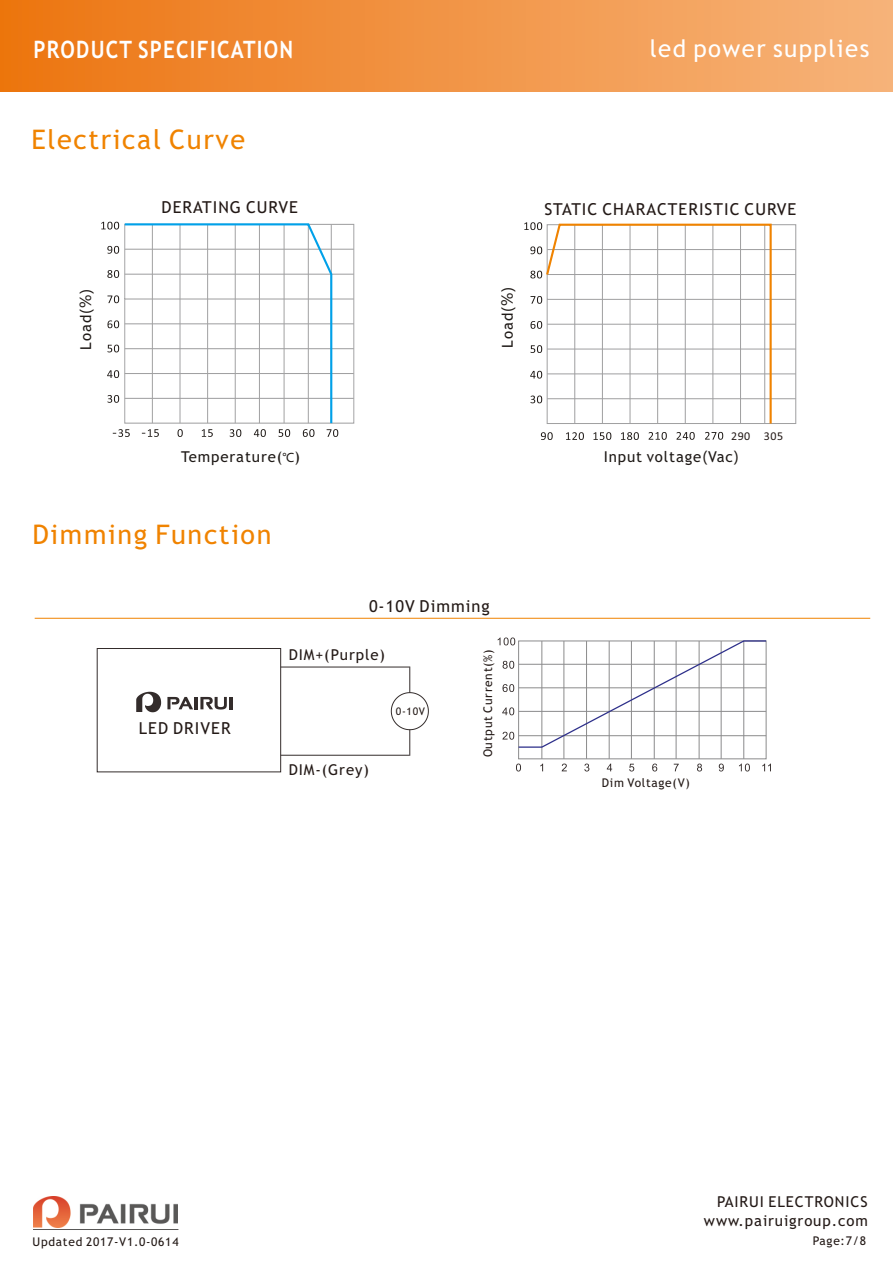
<style>
.page{position:relative;width:893px;height:1263px;background:#fff}
.page>*{position:absolute;margin:0;border:0;box-sizing:border-box;transform-origin:0 0}
.t1{font:27px "Trebuchet MS";letter-spacing:.06em;color:#f08300}
.t2{font:700 24px "Trebuchet MS";letter-spacing:.06em;color:#fff;scale:.86 1}
.t3{font:24px "Trebuchet MS";letter-spacing:.06em;color:#fff}
.t4{font:16.5px "Trebuchet MS";letter-spacing:.06em;color:#231916}
.t5{font:15px "Trebuchet MS";letter-spacing:.06em;color:#231916}
.t6{font:15px "Trebuchet MS";letter-spacing:.06em;color:#1f1a17}
.t7{font:12px "Trebuchet MS";letter-spacing:.06em;color:#231916}
.t8{font:12px "Calibri";letter-spacing:.045em;color:#231916}
.t9{font:10.5px "Trebuchet MS";color:#231916}
.s1{font-family:"Microsoft Ya Hei"}
.s2{font-family:"Microsoft Ya Hei";font-size:12px}
</style>
<div class="page">
<div style="left:0;top:0;width:893px;height:91px;background:linear-gradient(to right,#ec7511,#f6b47b)"></div>
<img style="left:33px;top:1196px;width:144px;height:31px">
<hr style="left:33px;top:1229px;width:145px;height:1px;background:#595857">
<hr style="left:35px;top:618px;width:835px;height:1px;background:#f08300">
<hr style="left:542px;top:641px;width:1px;height:118px;background:#8b8b8c">
<hr style="left:564px;top:641px;width:1px;height:118px;background:#8b8b8c">
<hr style="left:586px;top:641px;width:1px;height:118px;background:#8b8b8c">
<hr style="left:609px;top:641px;width:1px;height:118px;background:#8b8b8c">
<hr style="left:631px;top:641px;width:1px;height:118px;background:#8b8b8c">
<hr style="left:654px;top:641px;width:1px;height:118px;background:#8b8b8c">
<hr style="left:676px;top:641px;width:1px;height:118px;background:#8b8b8c">
<hr style="left:699px;top:641px;width:1px;height:118px;background:#8b8b8c">
<hr style="left:721px;top:641px;width:1px;height:118px;background:#8b8b8c">
<hr style="left:743px;top:641px;width:1px;height:118px;background:#8b8b8c">
<svg style="left:498px;top:637px;width:268px;height:111px"></svg>
<svg style="left:516px;top:763px;width:5px;height:8px"></svg>
<svg style="left:540px;top:763px;width:3px;height:8px"></svg>
<svg style="left:562px;top:763px;width:5px;height:8px"></svg>
<svg style="left:584px;top:763px;width:5px;height:8px"></svg>
<svg style="left:607px;top:764px;width:5px;height:7px"></svg>
<svg style="left:629px;top:764px;width:5px;height:7px"></svg>
<svg style="left:652px;top:763px;width:5px;height:8px"></svg>
<svg style="left:674px;top:764px;width:5px;height:7px"></svg>
<svg style="left:697px;top:763px;width:5px;height:8px"></svg>
<svg style="left:719px;top:763px;width:5px;height:8px"></svg>
<svg style="left:739px;top:763px;width:11px;height:8px"></svg>
<svg style="left:762px;top:763px;width:9px;height:8px"></svg>
<div style="left:97px;top:648px;width:184px;height:124px;border:1px solid #332c2b"></div>
<hr style="left:281px;top:667px;width:128px;height:1px;background:#332c2b">
<hr style="left:281px;top:755px;width:128px;height:1px;background:#332c2b">
<svg style="left:136px;top:692px;width:25px;height:20px"></svg>
<svg style="left:167px;top:697px;width:65px;height:12px"></svg>
<svg style="left:391px;top:666px;width:38px;height:90px"></svg>
<hr style="left:125px;top:249px;width:229px;height:1px;background:#a1a1a2">
<hr style="left:125px;top:274px;width:229px;height:1px;background:#a1a1a2">
<hr style="left:125px;top:299px;width:229px;height:1px;background:#a1a1a2">
<hr style="left:125px;top:323px;width:229px;height:1px;background:#a1a1a2">
<hr style="left:125px;top:348px;width:229px;height:1px;background:#a1a1a2">
<hr style="left:125px;top:373px;width:229px;height:1px;background:#a1a1a2">
<hr style="left:125px;top:398px;width:229px;height:1px;background:#a1a1a2">
<svg style="left:101px;top:222px;width:237px;height:215px"></svg>
<svg style="left:541px;top:432px;width:12px;height:8px"></svg>
<svg style="left:566px;top:432px;width:18px;height:8px"></svg>
<svg style="left:593px;top:432px;width:18px;height:8px"></svg>
<svg style="left:621px;top:432px;width:18px;height:8px"></svg>
<svg style="left:676px;top:432px;width:19px;height:8px"></svg>
<svg style="left:705px;top:432px;width:18px;height:8px"></svg>
<svg style="left:649px;top:432px;width:18px;height:8px"></svg>
<hr style="left:547px;top:249px;width:249px;height:1px;background:#9f9fa0">
<hr style="left:547px;top:274px;width:249px;height:1px;background:#9f9fa0">
<hr style="left:547px;top:299px;width:249px;height:1px;background:#9f9fa0">
<hr style="left:547px;top:324px;width:249px;height:1px;background:#9f9fa0">
<hr style="left:547px;top:349px;width:249px;height:1px;background:#9f9fa0">
<hr style="left:547px;top:373px;width:249px;height:1px;background:#9f9fa0">
<hr style="left:547px;top:398px;width:249px;height:1px;background:#9f9fa0">
<svg style="left:530px;top:395px;width:12px;height:8px"></svg>
<svg style="left:530px;top:371px;width:12px;height:8px"></svg>
<svg style="left:530px;top:345px;width:12px;height:8px"></svg>
<svg style="left:530px;top:321px;width:12px;height:8px"></svg>
<svg style="left:530px;top:296px;width:13px;height:8px"></svg>
<svg style="left:530px;top:271px;width:12px;height:7px"></svg>
<svg style="left:530px;top:246px;width:12px;height:8px"></svg>
<svg style="left:524px;top:222px;width:18px;height:8px"></svg>
<svg style="left:546px;top:223px;width:227px;height:201px"></svg>
<h2 class="t2" style="left:33px;top:40px;width:304px">PRODUCT SPECIFICATION</h2>
<h2 class="t3" style="left:650px;top:39px;width:221px">led power supplies</h2>
<h1 class="t1" style="left:31px;top:129px;width:215px">Electrical Curve</h1>
<p class="t6" style="left:80px;top:350px;width:62px;rotate:-90deg">Load<span class="s1">(%)</span></p>
<p class="t4" style="left:162px;top:200px;width:138px">DERATING CURVE</p>
<p class="t4" style="left:544px;top:203px;width:254px">STATIC CHARACTERISTIC CURVE</p>
<p class="t6" style="left:181px;top:450px;width:120px">Temperature(<span class="s2">℃</span>)</p>
<p class="t6" style="left:502px;top:348px;width:62px;rotate:-90deg">Load<span class="s1">(%)</span></p>
<p class="t8" style="left:731px;top:431px;width:54px">290 305</p>
<p class="t6" style="left:604px;top:451px;width:137px">Input voltage<span class="s1">(</span>Vac<span class="s1">)</span></p>
<h1 class="t1" style="left:32px;top:524px;width:241px">Dimming Function</h1>
<p class="t4" style="left:139px;top:722px;width:93px">LED DRIVER</p>
<p class="t4" style="left:369px;top:600px;width:122px">0-10V Dimming</p>
<p class="t5" style="left:289px;top:649px;width:98px">DIM+(Purple)</p>
<p class="t9" style="left:396px;top:707px;width:31px">0-10V</p>
<p class="t5" style="left:289px;top:763px;width:82px">DIM-(Grey)</p>
<p class="t7" style="left:483px;top:757px;width:110px;rotate:-90deg">Output Current(%)</p>
<p class="t7" style="left:602px;top:778px;width:90px">Dim Voltage(V)</p>
<p class="t7" style="left:33px;top:1237px;width:147px">Updated 2017-V1.0-0614</p>
<p class="t5" style="left:717px;top:1196px;width:152px">PAIRUI ELECTRONICS</p>
<p class="t5" style="left:704px;top:1215px;width:165px">www.pairuigroup.com</p>
<p class="t7" style="left:813px;top:1236px;width:55px">Page:7/8</p>
</div>
